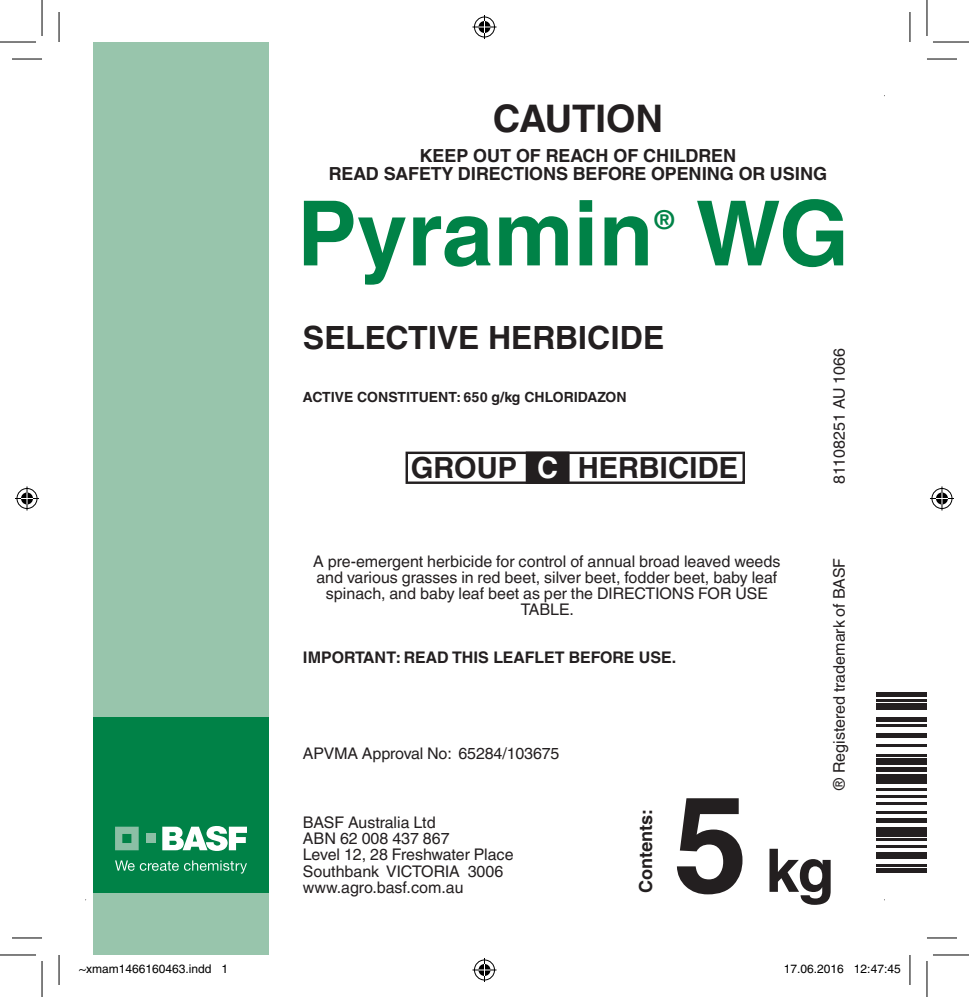
<style>
.page{position:relative;width:969px;height:997px;background:#fff}
.page>*{position:absolute;margin:0;border:0;box-sizing:border-box;transform-origin:0 0}
.t1{font:700 134px "Helvetica Linotype";color:#231f20}
.t2{font:700 90px "Helvetica Linotype";color:#008247}
.t3{font:700 60px "Helvetica Linotype";color:#231f20}
.t4{font:700 38px "Helvetica Linotype";letter-spacing:-.005em;color:#231f20}
.t5{font:700 32px "Helvetica Linotype";color:#231f20}
.t6{font:700 29.2px "Helvetica Linotype";color:#231f20}
.t7{font:700 29.2px "Helvetica Linotype";color:#fff}
.t8{font:700 26px "Helvetica Linotype";color:#008247}
.t9{font:700 18px/18px "Helvetica Linotype";letter-spacing:-.005em;color:#231f20;text-align:center}
.t10{font:16px/16px "Helvetica Linotype";color:#231f20;text-align:center}
.t11{font:700 16px "Helvetica Linotype";color:#231f20}
.t12{font:700 14px "Helvetica Linotype";color:#231f20}
.t13{font:12px "Helvetica";color:#000}
</style>
<div class="page">
<div style="left:876px;top:868px;width:50px;height:5px;background:#231f20"></div>
<hr style="left:876px;top:864px;width:50px;height:2px;background:#231f20">
<div style="left:876px;top:852px;width:50px;height:7px;background:#231f20"></div>
<hr style="left:876px;top:845px;width:50px;height:3px;background:#231f20">
<hr style="left:876px;top:839px;width:50px;height:2px;background:#231f20">
<div style="left:876px;top:827px;width:50px;height:9px;background:#231f20"></div>
<hr style="left:876px;top:818px;width:50px;height:4px;background:#231f20">
<hr style="left:876px;top:811px;width:50px;height:2px;background:#231f20">
<hr style="left:876px;top:802px;width:50px;height:2px;background:#231f20">
<hr style="left:876px;top:795px;width:50px;height:2px;background:#231f20">
<hr style="left:876px;top:788px;width:50px;height:2px;background:#231f20">
<div style="left:876px;top:774px;width:50px;height:10px;background:#231f20"></div>
<div style="left:876px;top:767px;width:50px;height:5px;background:#231f20"></div>
<div style="left:876px;top:758px;width:50px;height:7px;background:#231f20"></div>
<hr style="left:876px;top:754px;width:50px;height:2px;background:#231f20">
<hr style="left:876px;top:745px;width:50px;height:2px;background:#231f20">
<div style="left:876px;top:733px;width:50px;height:5px;background:#231f20"></div>
<hr style="left:876px;top:724px;width:50px;height:2px;background:#231f20">
<div style="left:876px;top:717px;width:50px;height:5px;background:#231f20"></div>
<div style="left:876px;top:703px;width:50px;height:7px;background:#231f20"></div>
<hr style="left:876px;top:699px;width:50px;height:2px;background:#231f20">
<hr style="left:876px;top:692px;width:50px;height:4px;background:#231f20">
<div style="left:93px;top:42px;width:176px;height:913px;background:#98c5ac"></div>
<div style="left:405px;top:452px;width:340px;height:32px;border:2px solid #231f20"></div>
<div style="left:527px;top:453px;width:41px;height:30px;background:#231f20"></div>
<div style="left:525px;top:452px;width:44px;height:32px;border:2px solid #231f20"></div>
<div style="left:93px;top:717px;width:176px;height:175px;background:#008247"></div>
<svg style="left:162px;top:826px;width:85px;height:25px"></svg>
<svg style="left:115px;top:826px;width:24px;height:24px"></svg>
<div style="left:146px;top:834px;width:9px;height:9px;background:#8bbfa5"></div>
<svg style="left:115px;top:860px;width:132px;height:13px"></svg>
<hr style="left:12px;top:59px;width:30px;height:1px;background:#000">
<hr style="left:926px;top:59px;width:30px;height:1px;background:#000">
<hr style="left:12px;top:937px;width:30px;height:1px;background:#000">
<hr style="left:926px;top:937px;width:30px;height:1px;background:#000">
<hr style="left:59px;top:12px;width:1px;height:30px;background:#000">
<hr style="left:59px;top:955px;width:1px;height:30px;background:#000">
<hr style="left:909px;top:12px;width:1px;height:30px;background:#000">
<hr style="left:909px;top:955px;width:1px;height:30px;background:#000">
<hr style="left:0;top:42px;width:36px;height:1px;background:#000">
<hr style="left:932px;top:42px;width:36px;height:1px;background:#000">
<hr style="left:0;top:954px;width:36px;height:1px;background:#000">
<hr style="left:932px;top:954px;width:36px;height:1px;background:#000">
<hr style="left:42px;top:0;width:1px;height:36px;background:#000">
<hr style="left:42px;top:961px;width:1px;height:36px;background:#000">
<hr style="left:926px;top:0;width:1px;height:36px;background:#000">
<hr style="left:926px;top:961px;width:1px;height:36px;background:#000">
<svg style="left:472px;top:15px;width:24px;height:24px"></svg>
<svg style="left:472px;top:958px;width:24px;height:24px"></svg>
<svg style="left:15px;top:486px;width:24px;height:24px"></svg>
<svg style="left:930px;top:486px;width:23px;height:24px"></svg>
<h3 class="t4" style="left:493px;top:96px;width:172px">CAUTION</h3>
<p class="t9" style="left:329px;top:146px;width:500px">KEEP OUT OF REACH OF CHILDREN<br>READ SAFETY DIRECTIONS BEFORE OPENING OR USING</p>
<h2 class="t2" style="left:297px;top:182px;width:357px">Pyramin</h2>
<h3 class="t8" style="left:653px;top:205px;width:23px">®</h3>
<h2 class="t2" style="left:695px;top:182px;width:155px">WG</h2>
<h3 class="t5" style="left:303px;top:320px;width:363px">SELECTIVE HERBICIDE</h3>
<p class="t12" style="left:303px;top:389px;width:325px">ACTIVE CONSTITUENT: 650 g/kg CHLORIDAZON</p>
<h3 class="t6" style="left:411px;top:451px;width:108px">GROUP</h3>
<h3 class="t6" style="left:577px;top:451px;width:162px">HERBICIDE</h3>
<h3 class="t7" style="left:537px;top:451px;width:23px">C</h3>
<p class="t10" style="left:313px;top:553px;width:469px">A pre-emergent herbicide for control of annual broad leaved weeds and various grasses in red beet, silver beet, fodder beet, baby leaf spinach, and baby leaf beet as per the DIRECTIONS FOR USE TABLE.</p>
<p class="t11" style="left:303px;top:648px;width:374px">IMPORTANT: READ THIS LEAFLET BEFORE USE.</p>
<p class="t10" style="left:303px;top:746px;width:258px">APVMA Approval No: 65284/103675</p>
<p class="t10" style="left:831px;top:484px;width:138px;rotate:-90deg">81108251 AU 1066</p>
<p class="t10" style="left:831px;top:790px;width:234px;rotate:-90deg">® Registered trademark of BASF</p>
<p class="t10" style="left:303px;top:815px;width:212px;text-align:left">BASF Australia Ltd<br>ABN 62 008 437 867<br>Level 12, 28 Freshwater Place<br>Southbank VICTORIA 3006 www.agro.basf.com.au</p>
<p class="t9" style="left:637px;top:892px;width:84px;rotate:-90deg">Contents:</p>
<h1 class="t1" style="left:672px;top:767px;width:79px">5</h1>
<h3 class="t3" style="left:765px;top:836px;width:71px">kg</h3>
<p class="t13" style="left:79px;top:962px;width:151px">~xmam1466160463.indd 1</p>
<p class="t13" style="left:783px;top:962px;width:118px">17.06.2016 12:47:45</p>
</div>
